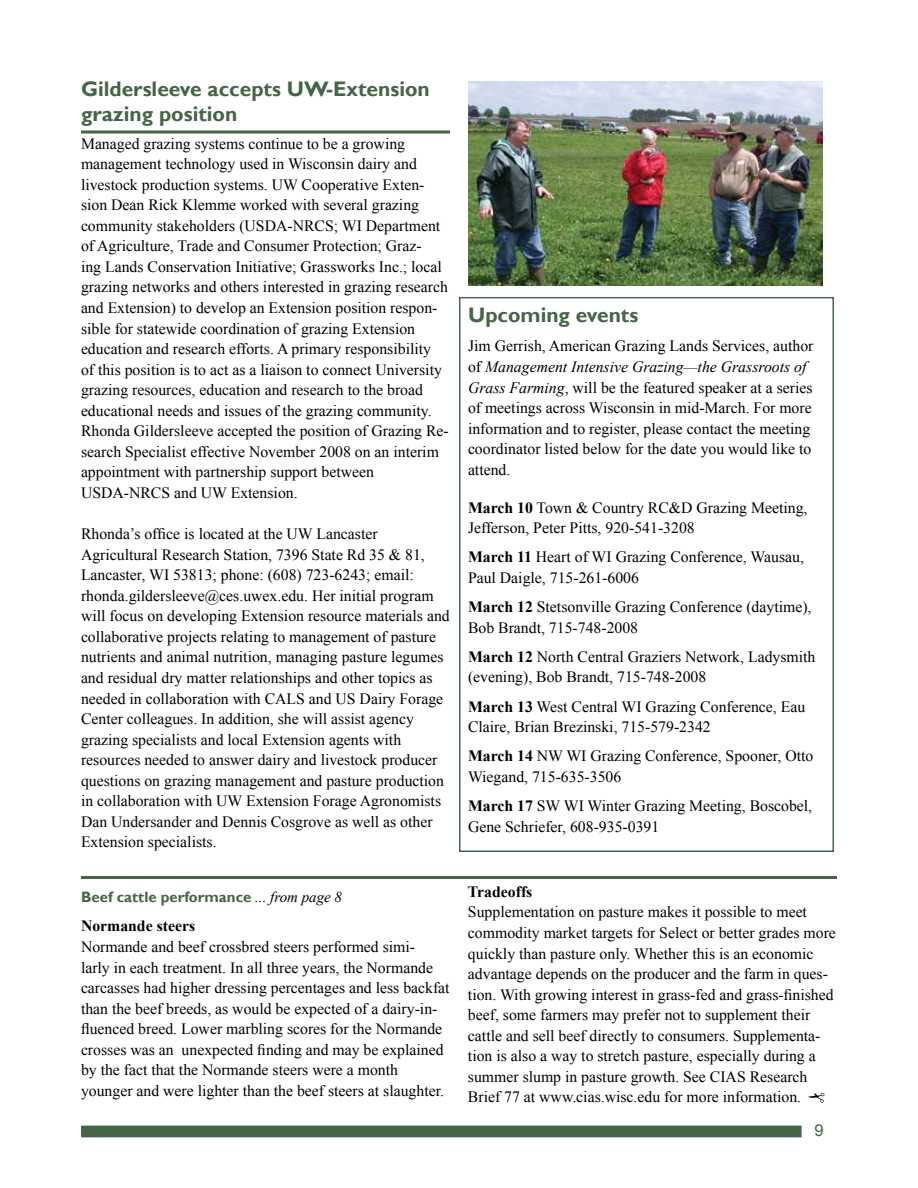
<style>
.page{position:relative;width:918px;height:1188px;background:#fff}
.page>*{position:absolute;margin:0;border:0;box-sizing:border-box;transform-origin:0 0}
.t1{font:700 21px/25.2px "Gill Sans";color:#466448}
.t2{font:16.5px "Arial";color:#466448}
.t3{font:15.75px/20.5px "Times New Roman";color:#000}
.t4{font:700 15.75px "Times New Roman";color:#000}
.t5{font:700 15px "Gill Sans";color:#466448}
.s1{font-family:"Times New Roman";font-weight:400;font-style:italic;color:#000}
.s2{font-style:italic}
.s3{font-weight:700}
</style>
<div class="page">
<div style="left:81px;top:1126px;width:721px;height:11px;background:#466448"></div>
<hr style="left:81px;top:876px;width:756px;height:3px;background:#466448">
<img style="left:468px;top:81px;width:354px;height:205px">
<svg style="left:81px;top:130px;width:369px;height:4px"></svg>
<div style="left:459px;top:297px;width:375px;height:555px;border:2px solid #466448"></div>
<h1 class="t1" style="left:81px;top:76px;width:350px">Gildersleeve accepts UW-Extension grazing position</h1>
<p class="t3" style="left:81px;top:133px;width:369px">Managed grazing systems continue to be a growing management technology used in Wisconsin dairy and livestock production systems. UW Cooperative Exten&shy;sion Dean Rick Klemme worked with several grazing community stakeholders (USDA-NRCS; WI Department of Agriculture, Trade and Consumer Protection; Graz-<br>ing Lands Conservation Initiative; Grassworks Inc.; local grazing networks and others interested in grazing research and Extension) to develop an Extension position respon&shy;sible for statewide coordination of grazing Extension education and research efforts. A primary responsibility<br>of this position is to act as a liaison to connect University grazing resources, education and research to the broad educational needs and issues of the grazing community.<br>Rhonda Gildersleeve accepted the position of Grazing Re&shy;search Specialist effective November 2008 on an interim appointment with partnership support between USDA-NRCS and UW Extension.</p>
<p class="t3" style="left:81px;top:523px;width:370px">Rhonda’s office is located at the UW Lancaster Agricultural Research Station, 7396 State Rd 35 &amp; 81, Lancaster, WI 53813; phone: (608) 723-6243; email: rhonda.gildersleeve@ces.uwex.edu. Her initial program will focus on developing Extension resource materials and collaborative projects relating to management of pasture nutrients and animal nutrition, managing pasture legumes and residual dry matter relationships and other topics as needed in collaboration with CALS and US Dairy Forage Center colleagues. In addition, she will assist agency grazing specialists and local Extension agents with resources needed to answer dairy and livestock producer questions on grazing management and pasture production in collaboration with UW Extension Forage Agronomists Dan Undersander and Dennis Cosgrove as well as other Extension specialists.</p>
<p class="t5" style="left:81px;top:888px;width:263px">Beef cattle performance <span class="s1">... from page 8</span></p>
<p class="t4" style="left:81px;top:915px;width:116px">Normande steers</p>
<p class="t3" style="left:81px;top:936px;width:370px">Normande and beef crossbred steers performed simi-<br>larly in each treatment. In all three years, the Normande carcasses had higher dressing percentages and less backfat than the beef breeds, as would be expected of a dairy-in&shy;fluenced breed. Lower marbling scores for the Normande crosses was an unexpected finding and may be explained by the fact that the Normande steers were a month younger and were lighter than the beef steers at slaughter.</p>
<h1 class="t1" style="left:468px;top:303px;width:172px">Upcoming events</h1>
<p class="t3" style="left:468px;top:336px;width:347px">Jim Gerrish, American Grazing Lands Services, author of <span class="s2">Management Intensive Grazing—the Grassroots of Grass Farming</span>, will be the featured speaker at a series of meetings across Wisconsin in mid-March. For more information and to register, please contact the meeting coordinator listed below for the date you would like to attend.</p>
<p class="t3" style="left:468px;top:497px;width:341px"><span class="s3">March 10</span> Town &amp; Country RC&amp;D Grazing Meeting,<br>Jefferson, Peter Pitts, 920-541-3208</p>
<p class="t3" style="left:468px;top:547px;width:337px"><span class="s3">March 11</span> Heart of WI Grazing Conference, Wausau,<br>Paul Daigle, 715-261-6006</p>
<p class="t3" style="left:468px;top:596px;width:345px"><span class="s3">March 12</span> Stetsonville Grazing Conference (daytime),<br>Bob Brandt, 715-748-2008</p>
<p class="t3" style="left:468px;top:646px;width:349px"><span class="s3">March 12</span> North Central Graziers Network, Ladysmith (evening), Bob Brandt, 715-748-2008</p>
<p class="t3" style="left:468px;top:696px;width:339px"><span class="s3">March 13</span> West Central WI Grazing Conference, Eau<br>Claire, Brian Brezinski, 715-579-2342</p>
<p class="t3" style="left:468px;top:745px;width:347px"><span class="s3">March 14</span> NW WI Grazing Conference, Spooner, Otto<br>Wiegand, 715-635-3506</p>
<p class="t3" style="left:468px;top:795px;width:346px"><span class="s3">March 17</span> SW WI Winter Grazing Meeting, Boscobel,<br>Gene Schriefer, 608-935-0391</p>
<p class="t4" style="left:468px;top:881px;width:66px">Tradeoffs</p>
<p class="t3" style="left:468px;top:902px;width:369px">Supplementation on pasture makes it possible to meet commodity market targets for Select or better grades more quickly than pasture only. Whether this is an economic advantage depends on the producer and the farm in ques&shy;tion. With growing interest in grass-fed and grass-finished beef, some farmers may prefer not to supplement their cattle and sell beef directly to consumers. Supplementa&shy;tion is also a way to stretch pasture, especially during a summer slump in pasture growth. See CIAS Research Brief 77 at www.cias.wisc.edu for more information.</p>
<p class="t2" style="left:814px;top:1119px;width:11px">9</p>
</div>
